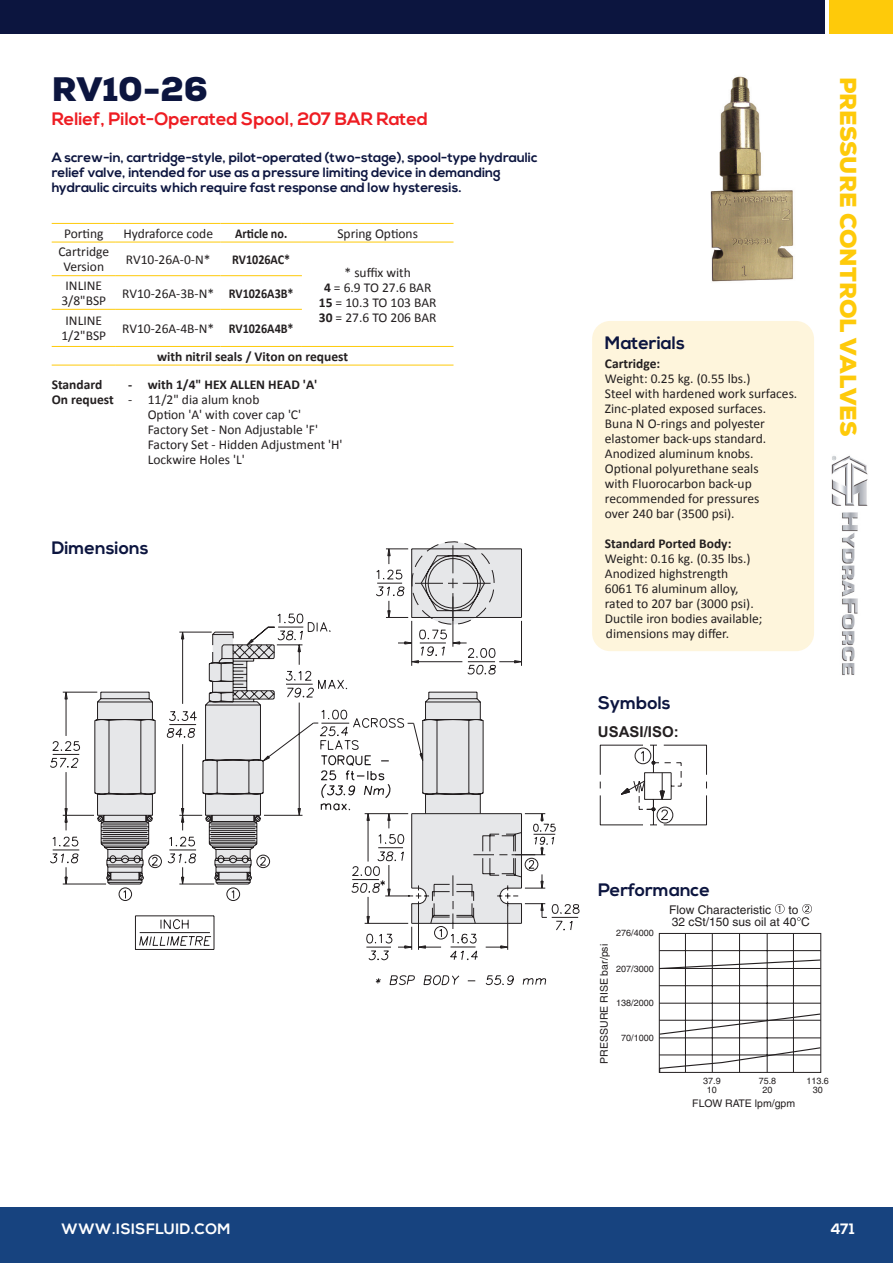
<style>
.page{position:relative;width:893px;height:1263px;background:#fff}
.page>*{position:absolute;margin:0;border:0;box-sizing:border-box;transform-origin:0 0}
.Head_A{font:900 33px "Nexa";color:#0c153f}
.t1{font:900 22.5px "Nexa";color:#feca0a}
.Head_B_ratings{font:700 18px "Nexa";color:#ee1d23}
.Head_B{font:700 18px "Nexa";color:#0c153f}
.t2{font:700 15px "Nexa";letter-spacing:.03em;color:#fff}
.t3{font:700 15px "Arial";color:#231f20}
.Materials_text{font:13.5px/15px "Calibri";color:#231f20}
.Tables{font:13.5px/15px "Calibri";color:#231f20;text-align:center}
.Head_C{font:700 13.5px/15px "Nexa";color:#0c153f}
.Tables-2{font:700 13.5px "Calibri";color:#231f20}
.Tables-3{font:700 13.5px "Calibri";color:#231f20;scale:.9 1}
.Materials_text-2{font:700 13.5px "Calibri";color:#231f20}
.t4{font:12px/12px "Helvetica";color:#231f20}
.t5{font:10.5px "Helvetica";color:#231f20}
.t6{font:9px/9px "Helvetica";color:#231f20;text-align:center}
.s1{font-weight:700}
</style>
<div class="page">
<div style="left:0;top:1208px;width:893px;height:55px;background:#17437f"></div>
<div style="left:829px;top:0;width:64px;height:34px;background:#feca0a"></div>
<div style="left:0;top:0;width:825px;height:34px;background:#0c153f"></div>
<img style="left:831px;top:455px;width:37px;height:220px">
<hr style="left:659px;top:950px;width:162px;height:1px;background:#231f20">
<hr style="left:712px;top:934px;width:1px;height:138px;background:#231f20">
<hr style="left:685px;top:934px;width:1px;height:138px;background:#231f20">
<hr style="left:739px;top:934px;width:1px;height:138px;background:#231f20">
<hr style="left:793px;top:934px;width:1px;height:138px;background:#231f20">
<hr style="left:767px;top:933px;width:1px;height:139px;background:#231f20">
<svg style="left:775px;top:904px;width:10px;height:10px"></svg>
<svg style="left:797px;top:904px;width:15px;height:17px"></svg>
<svg style="left:658px;top:959px;width:163px;height:114px"></svg>
<svg style="left:599px;top:744px;width:108px;height:82px"></svg>
<svg style="left:50px;top:691px;width:45px;height:190px"></svg>
<svg style="left:95px;top:691px;width:28px;height:210px"></svg>
<svg style="left:123px;top:541px;width:457px;height:445px"></svg>
<div style="left:592px;top:321px;width:222px;height:330px;background:#fef5dc;border-radius:18px"></div>
<hr style="left:52px;top:223px;width:64px;height:1px;background:#feca0a">
<hr style="left:116px;top:223px;width:105px;height:1px;background:#feca0a">
<hr style="left:221px;top:223px;width:81px;height:1px;background:#feca0a">
<hr style="left:302px;top:223px;width:151px;height:1px;background:#feca0a">
<hr style="left:52px;top:242px;width:64px;height:1px;background:#feca0a">
<hr style="left:116px;top:242px;width:105px;height:1px;background:#feca0a">
<hr style="left:221px;top:242px;width:81px;height:1px;background:#feca0a">
<hr style="left:302px;top:242px;width:151px;height:1px;background:#feca0a">
<hr style="left:52px;top:275px;width:64px;height:1px;background:#feca0a">
<hr style="left:116px;top:275px;width:105px;height:1px;background:#feca0a">
<hr style="left:221px;top:275px;width:81px;height:1px;background:#feca0a">
<hr style="left:52px;top:309px;width:64px;height:1px;background:#feca0a">
<hr style="left:116px;top:309px;width:105px;height:1px;background:#feca0a">
<hr style="left:221px;top:309px;width:81px;height:1px;background:#feca0a">
<hr style="left:52px;top:346px;width:64px;height:1px;background:#feca0a">
<hr style="left:116px;top:346px;width:105px;height:1px;background:#feca0a">
<hr style="left:221px;top:346px;width:81px;height:1px;background:#feca0a">
<hr style="left:52px;top:365px;width:64px;height:1px;background:#feca0a">
<hr style="left:116px;top:365px;width:105px;height:1px;background:#feca0a">
<hr style="left:221px;top:365px;width:81px;height:1px;background:#feca0a">
<hr style="left:302px;top:365px;width:151px;height:1px;background:#feca0a">
<hr style="left:302px;top:346px;width:151px;height:1px;background:#feca0a">
<img style="left:710px;top:76px;width:84px;height:206px">
<p class="Head_A" style="left:52px;top:67px;width:158px">RV10-26</p>
<p class="Head_B_ratings" style="left:52px;top:108px;width:378px">Relief, Pilot-Operated Spool, 207 BAR Rated</p>
<p class="Head_C" style="left:52px;top:150px;width:487px">A screw-in, cartridge-style, pilot-operated (two-stage), spool-type hydraulic relief valve, intended for use as a pressure limiting device in demanding hydraulic circuits which require fast response and low hysteresis.</p>
<p class="Tables" style="left:64px;top:225px;width:41px">Porting</p>
<p class="Tables" style="left:123px;top:225px;width:91px">Hydraforce code</p>
<p class="Tables-3" style="left:235px;top:224px;width:59px">Article no.</p>
<p class="Tables" style="left:337px;top:225px;width:82px">Spring Options</p>
<p class="Tables" style="left:58px;top:244px;width:52px">Cartridge<br>Version</p>
<p class="Tables" style="left:126px;top:251px;width:86px">RV10-26A-0-N*</p>
<p class="Tables-3" style="left:232px;top:250px;width:66px">RV1026AC*</p>
<p class="Tables" style="left:345px;top:264px;width:68px">* suffix with</p>
<p class="Tables" style="left:324px;top:279px;width:109px"><span class="s1">4</span> = 6.9 TO 27.6 BAR</p>
<p class="Tables" style="left:319px;top:294px;width:119px"><span class="s1">15</span> = 10.3 TO 103 BAR</p>
<p class="Tables" style="left:319px;top:309px;width:119px"><span class="s1">30</span> = 27.6 TO 206 BAR</p>
<p class="Tables" style="left:61px;top:277px;width:46px">INLINE<br>3/8"BSP</p>
<p class="Tables" style="left:122px;top:285px;width:93px">RV10-26A-3B-N*</p>
<p class="Tables-3" style="left:229px;top:284px;width:74px">RV1026A3B*</p>
<p class="Tables" style="left:61px;top:313px;width:46px">INLINE<br>1/2"BSP</p>
<p class="Tables" style="left:122px;top:320px;width:93px">RV10-26A-4B-N*</p>
<p class="Tables-3" style="left:229px;top:319px;width:74px">RV1026A4B*</p>
<p class="Tables-2" style="left:157px;top:347px;width:193px">with nitril seals / Viton on request</p>
<p class="Tables-2" style="left:52px;top:375px;width:52px">Standard</p>
<p class="Tables-2" style="left:128px;top:375px;width:191px">- with 1/4" HEX ALLEN HEAD 'A'</p>
<p class="Tables" style="left:52px;top:392px;width:209px"><span class="s1">On request</span> - 11/2" dia alum knob</p>
<p class="Tables" style="left:148px;top:407px;width:155px">Option 'A' with cover cap 'C'</p>
<p class="Tables" style="left:148px;top:422px;width:172px">Factory Set - Non Adjustable 'F'</p>
<p class="Tables" style="left:148px;top:437px;width:196px">Factory Set - Hidden Adjustment 'H'</p>
<p class="Tables" style="left:148px;top:452px;width:98px">Lockwire Holes 'L'</p>
<p class="Head_B" style="left:52px;top:537px;width:99px">Dimensions</p>
<p class="Head_B" style="left:605px;top:332px;width:81px">Materials</p>
<p class="Materials_text-2" style="left:605px;top:354px;width:57px">Cartridge:</p>
<p class="Materials_text" style="left:605px;top:370px;width:147px">Weight: 0.25 kg. (0.55 lbs.)</p>
<p class="Materials_text" style="left:605px;top:385px;width:194px">Steel with hardened work surfaces.</p>
<p class="Materials_text" style="left:605px;top:400px;width:163px">Zinc-plated exposed surfaces.</p>
<p class="Materials_text" style="left:605px;top:415px;width:162px">Buna N O-rings and polyester</p>
<p class="Materials_text" style="left:605px;top:430px;width:163px">elastomer back-ups standard.</p>
<p class="Materials_text" style="left:605px;top:445px;width:150px">Anodized aluminum knobs.</p>
<p class="Materials_text" style="left:605px;top:460px;width:155px">Optional polyurethane seals</p>
<p class="Materials_text" style="left:605px;top:475px;width:148px">with Fluorocarbon back-up</p>
<p class="Materials_text" style="left:605px;top:490px;width:156px">recommended for pressures</p>
<p class="Materials_text" style="left:605px;top:505px;width:131px">over 240 bar (3500 psi).</p>
<p class="Materials_text-2" style="left:605px;top:534px;width:128px">Standard Ported Body:</p>
<p class="Materials_text" style="left:605px;top:550px;width:147px">Weight: 0.16 kg. (0.35 lbs.)<br>Anodized highstrength</p>
<p class="Materials_text" style="left:605px;top:580px;width:135px">6061 T6 aluminum alloy,</p>
<p class="Materials_text" style="left:605px;top:595px;width:150px">rated to 207 bar (3000 psi).</p>
<p class="Materials_text" style="left:605px;top:610px;width:159px">Ductile iron bodies available; dimensions may differ.</p>
<p class="Head_B" style="left:598px;top:693px;width:74px">Symbols</p>
<p class="t3" style="left:598px;top:723px;width:82px">USASI/ISO:</p>
<h2 class="t1" style="left:863px;top:77px;width:361px;rotate:90deg">PRESSURE CONTROL VALVES</h2>
<p class="Head_B" style="left:598px;top:879px;width:113px">Performance</p>
<p class="t6" style="left:616px;top:928px;width:39px">276/4000</p>
<p class="t6" style="left:616px;top:964px;width:39px">207/3000</p>
<p class="t6" style="left:616px;top:998px;width:39px">138/2000</p>
<p class="t6" style="left:621px;top:1033px;width:34px">70/1000</p>
<p class="t5" style="left:598px;top:1064px;width:121px;rotate:-90deg">PRESSURE RISE bar/psi</p>
<p class="t4" style="left:669px;top:903px;width:103px">Flow Characteristic</p>
<p class="t4" style="left:672px;top:903px;width:140px;text-indent:117px">to<br>32 cSt/150 sus oil at 40 C</p>
<p class="t6" style="left:703px;top:1076px;width:19px">37.9<br>10</p>
<p class="t6" style="left:759px;top:1077px;width:19px">75.8<br>20</p>
<p class="t5" style="left:692px;top:1097px;width:104px">FLOW RATE lpm/gpm</p>
<p class="t6" style="left:806px;top:1076px;width:24px">113.6<br>30</p>
<p class="t2" style="left:62px;top:1220px;width:170px">WWW.ISISFLUID.COM</p>
<p class="t2" style="left:830px;top:1220px;width:26px">471</p>
</div>
